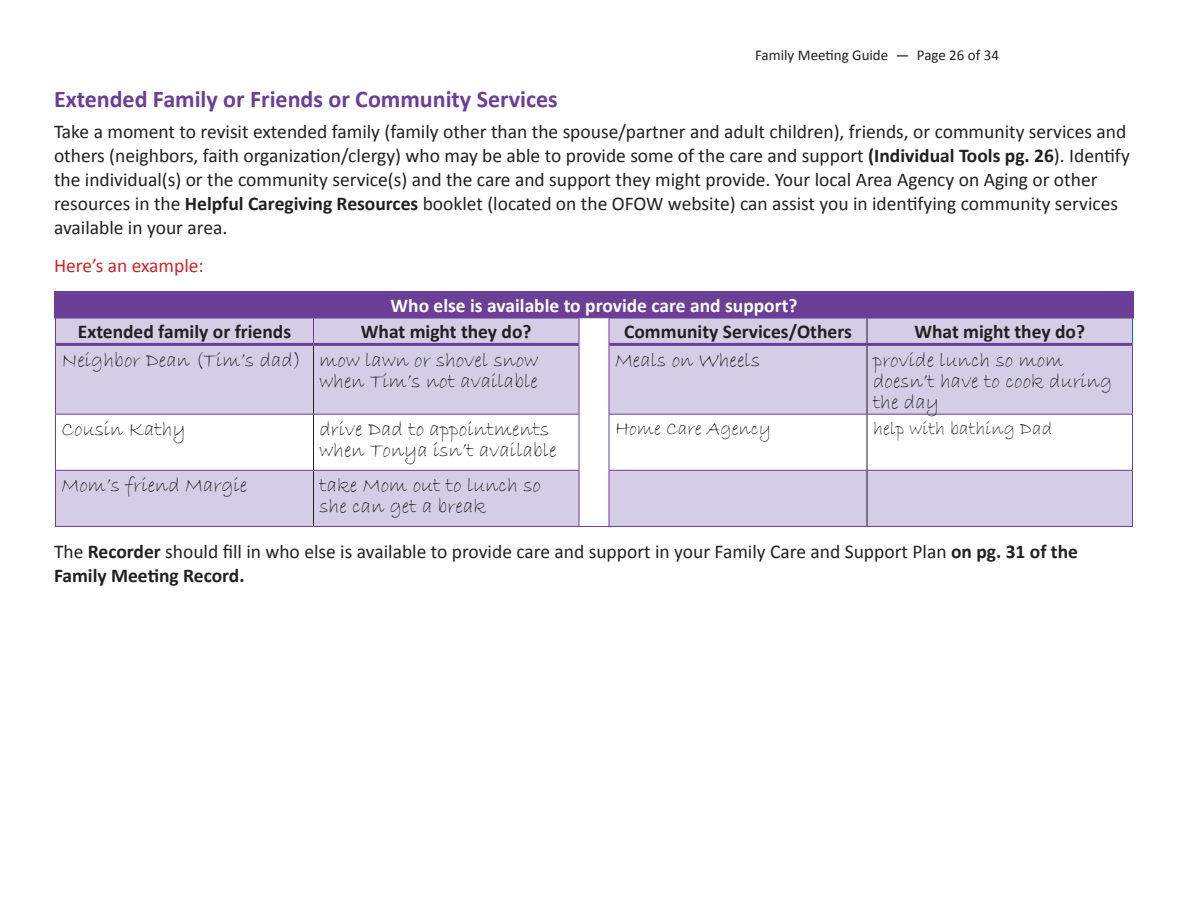
<style>
.page{position:relative;width:1188px;height:918px;background:#fff}
.page>*{position:absolute;margin:0;border:0;box-sizing:border-box;transform-origin:0 0}
.Chapter_Heading_L4{font:700 24px "Calibri";color:#6b3e98}
.Handwriting{font:21px/21px "Bradley Hand ITC";color:#231f20}
.Paragraph{font:19.5px/24px "Calibri";color:#231f20}
.Table_Header_Text{font:700 19.5px "Calibri";color:#231f20}
.Table_Header_Text-2{font:700 19.5px "Calibri";color:#fff}
.Handwriting-2{font:19.5px "Bradley Hand ITC";color:#231f20}
.Paragraph-2{font:19.5px "Calibri";color:#d1232a}
.t1{font:15px "Calibri";color:#231f20}
.s1{font-weight:700}
</style>
<div class="page">
<div style="left:56px;top:291px;width:1076px;height:27px;background:#6b3e98"></div>
<svg style="left:56px;top:319px;width:1076px;height:207px;fill:#d5cce5"></svg>
<hr style="left:55px;top:344px;width:1px;height:70px;background:#6b3e98">
<hr style="left:1132px;top:346px;width:1px;height:68px;background:#6b3e98">
<hr style="left:55px;top:414px;width:259px;height:1px;background:#6b3e98">
<hr style="left:55px;top:415px;width:1px;height:55px;background:#6b3e98">
<hr style="left:314px;top:414px;width:265px;height:1px;background:#6b3e98">
<hr style="left:609px;top:414px;width:258px;height:1px;background:#6b3e98">
<hr style="left:867px;top:414px;width:266px;height:1px;background:#6b3e98">
<hr style="left:1132px;top:415px;width:1px;height:55px;background:#6b3e98">
<hr style="left:55px;top:470px;width:259px;height:1px;background:#6b3e98">
<hr style="left:55px;top:471px;width:1px;height:55px;background:#6b3e98">
<hr style="left:314px;top:470px;width:265px;height:1px;background:#6b3e98">
<hr style="left:609px;top:470px;width:258px;height:1px;background:#6b3e98">
<hr style="left:867px;top:470px;width:266px;height:1px;background:#6b3e98">
<hr style="left:1132px;top:471px;width:1px;height:55px;background:#6b3e98">
<hr style="left:55px;top:526px;width:259px;height:1px;background:#6b3e98">
<hr style="left:314px;top:526px;width:265px;height:1px;background:#6b3e98">
<hr style="left:609px;top:526px;width:258px;height:1px;background:#6b3e98">
<hr style="left:867px;top:526px;width:266px;height:1px;background:#6b3e98">
<hr style="left:313px;top:346px;width:1px;height:68px;background:#231f20">
<hr style="left:867px;top:346px;width:1px;height:68px;background:#231f20">
<hr style="left:313px;top:415px;width:1px;height:55px;background:#231f20">
<hr style="left:867px;top:415px;width:1px;height:55px;background:#231f20">
<hr style="left:313px;top:471px;width:1px;height:55px;background:#231f20">
<hr style="left:867px;top:471px;width:1px;height:55px;background:#231f20">
<hr style="left:579px;top:526px;width:30px;height:1px;background:#6b3e98">
<svg style="left:55px;top:319px;width:1px;height:25px"></svg>
<svg style="left:313px;top:319px;width:1px;height:24px"></svg>
<hr style="left:54px;top:317px;width:260px;height:2px;background:#6b3e98">
<hr style="left:314px;top:317px;width:265px;height:2px;background:#6b3e98">
<hr style="left:609px;top:317px;width:258px;height:2px;background:#6b3e98">
<hr style="left:867px;top:317px;width:267px;height:2px;background:#6b3e98">
<svg style="left:579px;top:318px;width:31px;height:208px"></svg>
<hr style="left:56px;top:343px;width:258px;height:3px;background:#6b3e98">
<hr style="left:314px;top:343px;width:265px;height:3px;background:#6b3e98">
<hr style="left:609px;top:343px;width:258px;height:3px;background:#6b3e98">
<hr style="left:867px;top:343px;width:266px;height:3px;background:#6b3e98">
<hr style="left:579px;top:344px;width:1px;height:70px;background:#6b3e98">
<hr style="left:609px;top:344px;width:1px;height:70px;background:#6b3e98">
<hr style="left:579px;top:415px;width:1px;height:55px;background:#6b3e98">
<hr style="left:609px;top:415px;width:1px;height:55px;background:#6b3e98">
<hr style="left:579px;top:471px;width:1px;height:55px;background:#6b3e98">
<hr style="left:609px;top:471px;width:1px;height:55px;background:#6b3e98">
<svg style="left:867px;top:319px;width:1px;height:24px"></svg>
<svg style="left:1132px;top:319px;width:1px;height:24px"></svg>
<hr style="left:54px;top:291px;width:3px;height:26px;background:#6b3e98">
<hr style="left:1131px;top:291px;width:3px;height:26px;background:#6b3e98">
<p class="t1" style="left:755px;top:45px;width:245px">Family Meeting Guide — Page 26 of 34</p>
<p class="Chapter_Heading_L4" style="left:54px;top:82px;width:505px">Extended Family or Friends or Community Services</p>
<p class="Paragraph" style="left:54px;top:119px;width:1077px">Take a moment to revisit extended family (family other than the spouse/partner and adult children), friends, or community services and others (neighbors, faith organization/clergy) who may be able to provide some of the care and support <span class="s1">(Individual Tools pg. 26</span>). Identify the individual(s) or the community service(s) and the care and support they might provide. Your local Area Agency on Aging or other resources in the <span class="s1">Helpful Caregiving Resources</span> booklet (located on the OFOW website) can assist you in identifying community services available in your area.</p>
<p class="Paragraph-2" style="left:54px;top:252px;width:151px">Here’s an example:</p>
<p class="Table_Header_Text-2" style="left:391px;top:292px;width:408px">Who else is available to provide care and support?</p>
<p class="Table_Header_Text" style="left:78px;top:318px;width:215px">Extended family or friends</p>
<p class="Table_Header_Text" style="left:361px;top:318px;width:172px">What might they do?</p>
<p class="Table_Header_Text" style="left:624px;top:318px;width:229px">Community Services/Others</p>
<p class="Table_Header_Text" style="left:914px;top:318px;width:172px">What might they do?</p>
<p class="Handwriting" style="left:62px;top:350px;width:241px">Neighbor Dean (Tim’s dad)</p>
<p class="Handwriting" style="left:320px;top:350px;width:220px">mow lawn or shovel snow when Tim’s not available</p>
<p class="Handwriting" style="left:615px;top:350px;width:147px">Meals on Wheels</p>
<p class="Handwriting" style="left:873px;top:350px;width:241px">provide lunch so mom doesn’t have to cook during the day</p>
<p class="Handwriting" style="left:62px;top:419px;width:126px">Cousin Kathy</p>
<p class="Handwriting" style="left:320px;top:419px;width:239px">drive Dad to appointments when Tonya isn’t available</p>
<p class="Handwriting-2" style="left:615px;top:416px;width:158px">Home Care Agency</p>
<p class="Handwriting-2" style="left:873px;top:416px;width:181px">help with bathing Dad</p>
<p class="Handwriting" style="left:62px;top:475px;width:187px">Mom’s friend Margie</p>
<p class="Handwriting" style="left:320px;top:475px;width:223px">take Mom out to lunch so she can get a break</p>
<p class="Paragraph" style="left:54px;top:539px;width:1026px">The <span class="s1">Recorder</span> should fill in who else is available to provide care and support in your Family Care and Support Plan <span class="s1">on pg. 31 of the<br>Family Meeting Record.</span></p>
</div>
